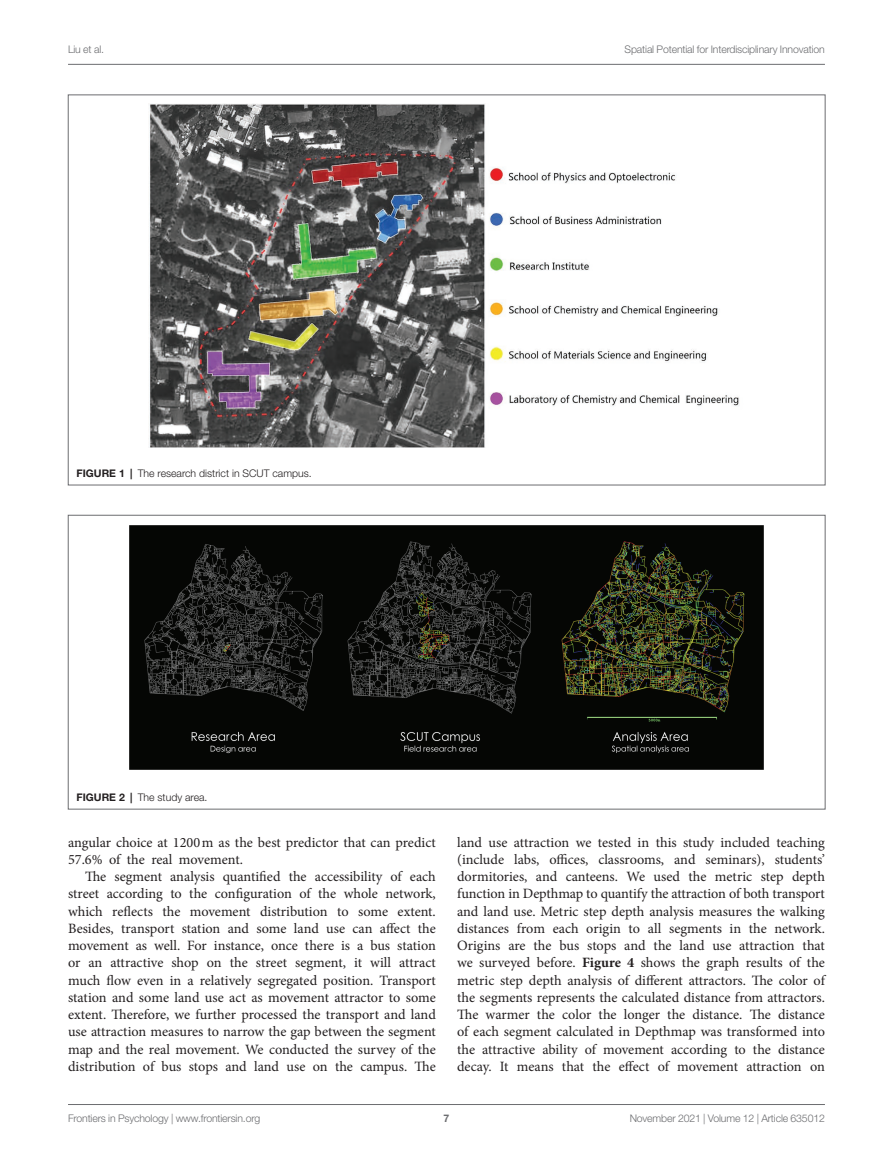
<style>
.page{position:relative;width:893px;height:1170px;background:#fff}
.page>*{position:absolute;margin:0;border:0;box-sizing:border-box;transform-origin:0 0}
.TEXT{font:14.25px/17.2px "Minion Pro";letter-spacing:-.005em;color:#231f20;text-align:justify}
.t1{font:300 10.5px "Helvetica Neue LT Std";letter-spacing:-.015em;color:#6c6d70}
.FIG_LEG{font:300 10.5px "Helvetica Neue LT Std";color:#231f20}
.t2{font:700 10.5px "Helvetica Neue LT Std";color:#6c6d70}
.s1{font-weight:700}
</style>
<div class="page">
<hr style="left:68px;top:64px;width:757px;height:1px;background:#6c6d70">
<hr style="left:68px;top:1104px;width:757px;height:1px;background:#6c6d70">
<img style="left:149px;top:103px;width:590px;height:344px">
<img style="left:129px;top:525px;width:635px;height:245px">
<p class="t1" style="left:68px;top:42px;width:38px">Liu et al.</p>
<p class="t1" style="left:625px;top:42px;width:202px">Spatial Potential for Interdisciplinary Innovation</p>
<p class="FIG_LEG" style="left:77px;top:466px;width:237px"><span class="s1">FIGURE 1 |</span> The research district in SCUT campus.</p>
<p class="FIG_LEG" style="left:77px;top:790px;width:132px"><span class="s1">FIGURE 2 |</span> The study area.</p>
<p class="TEXT" style="left:68px;top:833px;width:369px">angular choice at 1200m as the best predictor that can predict<br>57.6% of the real movement.</p>
<p class="TEXT" style="left:68px;top:867px;width:369px;text-indent:17px">The segment analysis quantified the accessibility of each street according to the configuration of the whole network, which reflects the movement distribution to some extent.<br>Besides, transport station and some land use can affect the movement as well. For instance, once there is a bus station or an attractive shop on the street segment, it will attract much flow even in a relatively segregated position. Transport station and some land use act as movement attractor to some extent. Therefore, we further processed the transport and land use attraction measures to narrow the gap between the segment map and the real movement. We conducted the survey of the distribution of bus stops and land use on the campus. The</p>
<p class="TEXT" style="left:457px;top:833px;width:369px">land use attraction we tested in this study included teaching (include labs, offices, classrooms, and seminars), students’ dormitories, and canteens. We used the metric step depth function in Depthmap to quantify the attraction of both transport and land use. Metric step depth analysis measures the walking distances from each origin to all segments in the network.<br>Origins are the bus stops and the land use attraction that we surveyed before. <span class="s1">Figure 4</span> shows the graph results of the metric step depth analysis of different attractors. The color of the segments represents the calculated distance from attractors.<br>The warmer the color the longer the distance. The distance of each segment calculated in Depthmap was transformed into the attractive ability of movement according to the distance decay. It means that the effect of movement attraction on</p>
<p class="t1" style="left:68px;top:1111px;width:194px">Frontiers in Psychology | www.frontiersin.org</p>
<p class="t2" style="left:444px;top:1111px;width:7px">7</p>
<p class="t1" style="left:630px;top:1111px;width:197px">November 2021 | Volume 12 | Article 635012</p>
</div>
